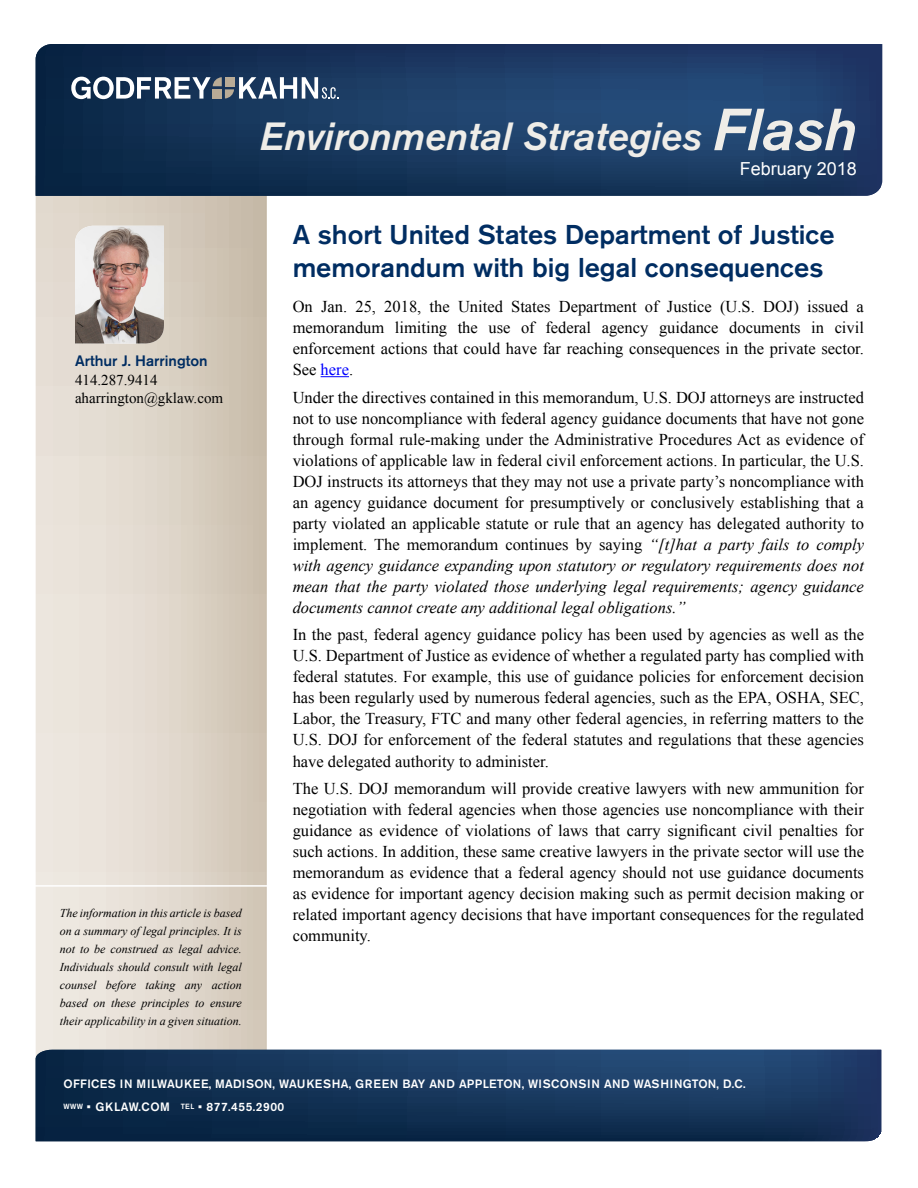
<style>
.page{position:relative;width:918px;height:1188px;background:#fff}
.page>*{position:absolute;margin:0;border:0;box-sizing:border-box;transform-origin:0 0}
.t1{font:italic 500 39px "Akzidenz Grotesk Std";color:#efede8}
.t2{font:500 27px/33px "Akzidenz Grotesk Std";color:#002d62}
.t3{font:18px "Arial";color:#fff}
.t4{font:16.5px/21px "Times New Roman";color:#000;text-align:justify}
.t5{font:15px/18px "Times New Roman";color:#000}
.t6{font:500 15px "Akzidenz Grotesk Std";color:#002d62}
.t7{font:italic 12px/18px "Times New Roman";color:#000;text-align:justify}
.t8{font:500 12px/22.5px "Akzidenz Grotesk BE";letter-spacing:.04em;color:#fff}
.s1{font-size:58.8px}
.s2{color:#00f}
.s3{font-style:italic}
.s4{font-size:7.5px}
</style>
<div class="page">
<svg style="left:36px;top:196px;width:231px;height:854px;background:#ded5ca"></svg>
<svg style="left:36px;top:44px;width:845px;height:152px;background:#19385f"></svg>
<svg style="left:321px;top:376px;width:28px;height:1px"></svg>
<img style="left:75px;top:226px;width:89px;height:118px">
<hr style="left:26px;top:885px;width:258px;height:2px;background:#fff">
<svg style="left:71px;top:77px;width:267px;height:22px"></svg>
<svg style="left:36px;top:1050px;width:845px;height:91px;background:#143357"></svg>
<p class="t6" style="left:75px;top:351px;width:134px">Arthur J. Harrington</p>
<p class="t5" style="left:75px;top:371px;width:150px">414.287.9414 aharrington@gklaw.com</p>
<p class="t7" style="left:60px;top:904px;width:183px">The information in this article is based on a summary of legal principles. It is not to be construed as legal advice.<br>Individuals should consult with legal counsel before taking any action based on these principles to ensure their applicability in a given situation.</p>
<h1 class="t1" style="left:260px;top:114px;width:599px">Environmental Strategies <span class="s1">Flash</span></h1>
<p class="t3" style="left:740px;top:157px;width:119px">February 2018</p>
<h2 class="t2" style="left:293px;top:218px;width:544px">A short United States Department of Justice memorandum with big legal consequences</h2>
<p class="t4" style="left:293px;top:296px;width:573px">On Jan. 25, 2018, the United States Department of Justice (U.S. DOJ) issued a memorandum limiting the use of federal agency guidance documents in civil enforcement actions that could have far reaching consequences in the private sector.<br>See <span class="s2">here</span>.</p>
<p class="t4" style="left:293px;top:386px;width:573px">Under the directives contained in this memorandum, U.S. DOJ attorneys are instructed not to use noncompliance with federal agency guidance documents that have not gone through formal rule-making under the Administrative Procedures Act as evidence of violations of applicable law in federal civil enforcement actions. In particular, the U.S.<br>DOJ instructs its attorneys that they may not use a private party’s noncompliance with an agency guidance document for presumptively or conclusively establishing that a party violated an applicable statute or rule that an agency has delegated authority to implement. The memorandum continues by saying <span class="s3">“[t]hat a party fails to comply with agency guidance expanding upon statutory or regulatory requirements does not mean that the party violated those underlying legal requirements; agency guidance documents cannot create any additional legal obligations.”</span></p>
<p class="t4" style="left:293px;top:624px;width:573px">In the past, federal agency guidance policy has been used by agencies as well as the U.S. Department of Justice as evidence of whether a regulated party has complied with federal statutes. For example, this use of guidance policies for enforcement decision has been regularly used by numerous federal agencies, such as the EPA, OSHA, SEC, Labor, the Treasury, FTC and many other federal agencies, in referring matters to the U.S. DOJ for enforcement of the federal statutes and regulations that these agencies have delegated authority to administer.</p>
<p class="t4" style="left:293px;top:778px;width:573px">The U.S. DOJ memorandum will provide creative lawyers with new ammunition for negotiation with federal agencies when those agencies use noncompliance with their guidance as evidence of violations of laws that carry significant civil penalties for such actions. In addition, these same creative lawyers in the private sector will use the memorandum as evidence that a federal agency should not use guidance documents as evidence for important agency decision making such as permit decision making or related important agency decisions that have important consequences for the regulated community.</p>
<p class="t8" style="left:64px;top:1073px;width:683px">OFFICES IN MILWAUKEE, MADISON, WAUKESHA, GREEN BAY AND APPLETON, WISCONSIN AND WASHINGTON, D.C.<br><span class="s4">WWW</span> • GKLAW.COM <span class="s4">TEL</span> • 877.455.2900</p>
</div>
